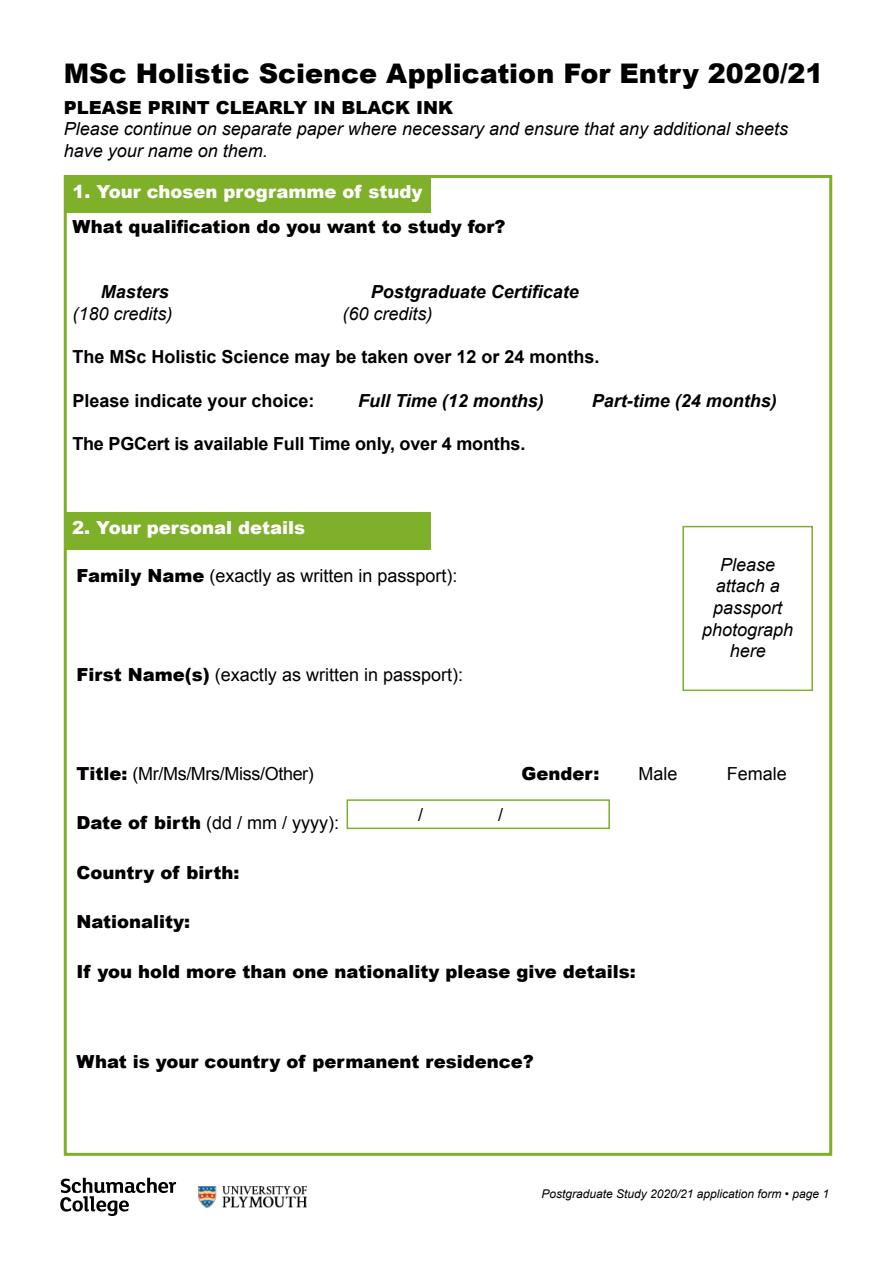
<style>
.page{position:relative;width:893px;height:1263px;background:#fff}
.page>*{position:absolute;margin:0;border:0;box-sizing:border-box;transform-origin:0 0}
.t1{font:900 27px "Arial";color:#000}
.t2{font:900 18px "Arial";color:#000}
.t3{font:italic 18px/21.6px "Arial";color:#000}
.t4{font:700 18px "Arial";color:#000}
.t5{font:18px "Arial";color:#000}
.t6{font:italic 700 18px "Arial";color:#000}
.t7{font:900 18px "Arial";color:#fff}
.t8{font:18px "Arial";letter-spacing:-.02em;color:#000}
.t9{font:italic 12px "Arial";color:#000}
.s1{font-weight:900}
</style>
<div class="page">
<svg style="left:60px;top:1178px;width:116px;height:38px"></svg>
<img style="left:198px;top:1186px;width:108px;height:22px">
<div style="left:65px;top:175px;width:366px;height:38px;background:#7fb02a"></div>
<div style="left:65px;top:512px;width:366px;height:37px;background:#7fb02a"></div>
<div style="left:682px;top:526px;width:131px;height:165px;border:2px solid #7fb02a"></div>
<div style="left:347px;top:799px;width:263px;height:30px;border:2px solid #7fb02a"></div>
<h1 class="t1" style="left:64px;top:54px;width:761px">MSc Holistic Science Application For Entry 2020/21</h1>
<p class="t2" style="left:64px;top:94px;width:391px">PLEASE PRINT CLEARLY IN BLACK INK</p>
<p class="t3" style="left:64px;top:118px;width:726px">Please continue on separate paper where necessary and ensure that any additional sheets have your name on them.</p>
<p class="t7" style="left:72px;top:178px;width:352px">1. Your chosen programme of study</p>
<p class="t2" style="left:72px;top:214px;width:435px">What qualification do you want to study for?</p>
<p class="t6" style="left:101px;top:280px;width:70px">Masters</p>
<p class="t6" style="left:371px;top:280px;width:210px">Postgraduate Certificate</p>
<p class="t3" style="left:72px;top:303px;width:102px">(180 credits)</p>
<p class="t3" style="left:342px;top:303px;width:92px">(60 credits)</p>
<p class="t4" style="left:72px;top:345px;width:529px">The MSc Holistic Science may be taken over 12 or 24 months.</p>
<p class="t4" style="left:72px;top:389px;width:244px">Please indicate your choice:</p>
<p class="t6" style="left:358px;top:389px;width:187px">Full Time (12 months)</p>
<p class="t6" style="left:592px;top:389px;width:187px">Part-time (24 months)</p>
<p class="t4" style="left:72px;top:432px;width:454px">The PGCert is available Full Time only, over 4 months.</p>
<p class="t7" style="left:72px;top:515px;width:234px">2. Your personal details</p>
<p class="t5" style="left:77px;top:563px;width:382px"><span class="s1">Family Name</span> (exactly as written in passport):</p>
<p class="t5" style="left:77px;top:662px;width:388px"><span class="s1">First Name(s)</span> (exactly as written in passport):</p>
<p class="t3" style="left:702px;top:554px;width:93px;text-align:center">Please attach a passport photograph here</p>
<p class="t8" style="left:77px;top:761px;width:239px"><span class="s1">Title:</span> (Mr/Ms/Mrs/Miss/Other)</p>
<p class="t2" style="left:522px;top:760px;width:79px">Gender:</p>
<p class="t5" style="left:639px;top:761px;width:41px">Male</p>
<p class="t5" style="left:727px;top:761px;width:62px">Female</p>
<p class="t5" style="left:77px;top:811px;width:264px"><span class="s1">Date of birth</span> (dd / mm / yyyy):</p>
<p class="t5" style="left:418px;top:803px;width:7px">/</p>
<p class="t5" style="left:498px;top:803px;width:7px">/</p>
<p class="t2" style="left:77px;top:859px;width:164px">Country of birth:</p>
<p class="t2" style="left:77px;top:909px;width:115px">Nationality:</p>
<p class="t2" style="left:77px;top:958px;width:561px">If you hold more than one nationality please give details:</p>
<p class="t2" style="left:77px;top:1049px;width:459px">What is your country of permanent residence?</p>
<p class="t9" style="left:541px;top:1186px;width:289px">Postgraduate Study 2020/21 application form • page 1</p>
</div>
